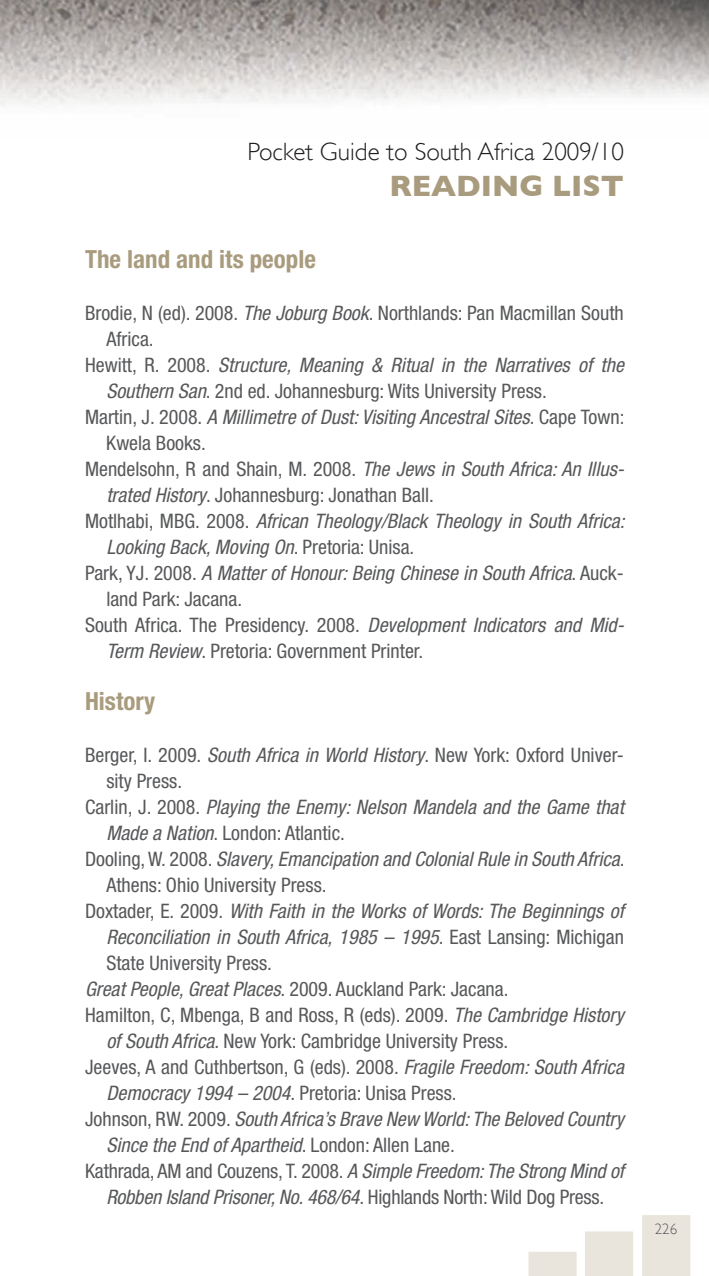
<style>
.page{position:relative;width:709px;height:1276px;background:#fff}
.page>*{position:absolute;margin:0;border:0;box-sizing:border-box;transform-origin:0 0}
.BODYTEXT{font:700 30px "Gill Sans";color:#a99b7d}
.BODYTEXT-2{font:300 25px "Gill Sans";color:#231f20}
.BODYTEXT-3{font:700 condensed 25px "Helvetica Neue";color:#a99b7d}
.BODYTEXT-4{font:italic condensed 20px/26px "Helvetica Neue";color:#57585a}
.BODYTEXT-5{font:condensed 20px/26px "Helvetica Neue";color:#57585a}
.BODYTEXT-6{font:300 15px "Gill Sans";color:#57585a}
.s1{font-style:italic}
.s2{font-style:normal}
</style>
<div class="page">
<svg style="left:528px;top:1215px;width:162px;height:61px"></svg>
<img style="left:0;top:0;width:709px;height:106px">
<p class="BODYTEXT-2" style="left:247px;top:138px;width:378px">Pocket Guide to South Africa 2009/10</p>
<p class="BODYTEXT" style="left:389px;top:169px;width:236px">READING LIST</p>
<p class="BODYTEXT-3" style="left:85px;top:243px;width:232px">The land and its people</p>
<p class="BODYTEXT-5" style="left:106px;top:299px;width:519px;text-indent:-21px">Brodie, N (ed). 2008. <span class="s1">The Joburg Book</span>. Northlands: Pan Macmillan South<br>Africa.</p>
<p class="BODYTEXT-4" style="left:106px;top:351px;width:519px;text-indent:-21px"><span class="s2">Hewitt, R. 2008.</span> Structure, Meaning &amp; Ritual in the Narratives of the<br>Southern San<span class="s2">. 2nd ed. Johannesburg: Wits University Press.</span></p>
<p class="BODYTEXT-4" style="left:106px;top:403px;width:520px;text-indent:-21px"><span class="s2">Martin, J. 2008.</span> A Millimetre of Dust: Visiting Ancestral Sites<span class="s2">. Cape Town:<br>Kwela Books.</span></p>
<p class="BODYTEXT-5" style="left:106px;top:455px;width:519px;text-indent:-21px">Mendelsohn, R and Shain, M. 2008. <span class="s1">The Jews in South Africa: An Illus&shy;trated History</span>. Johannesburg: Jonathan Ball.</p>
<p class="BODYTEXT-4" style="left:106px;top:507px;width:520px;text-indent:-21px"><span class="s2">Motlhabi, MBG. 2008.</span> African Theology/Black Theology in South Africa:<br>Looking Back, Moving On<span class="s2">. Pretoria: Unisa.</span></p>
<p class="BODYTEXT-4" style="left:106px;top:559px;width:519px;text-indent:-21px"><span class="s2">Park, YJ. 2008.</span> A Matter of Honour: Being Chinese in South Africa<span class="s2">. Auck&shy;land Park: Jacana.</span></p>
<p class="BODYTEXT-5" style="left:106px;top:611px;width:519px;text-indent:-21px">South Africa. The Presidency. 2008. <span class="s1">Development Indicators and Mid-<br>Term Review</span>. Pretoria: Government Printer.</p>
<p class="BODYTEXT-3" style="left:85px;top:685px;width:72px">History</p>
<p class="BODYTEXT-5" style="left:106px;top:741px;width:519px;text-indent:-21px">Berger, I. 2009. <span class="s1">South Africa in World History</span>. New York: Oxford Univer&shy;sity Press.</p>
<p class="BODYTEXT-4" style="left:106px;top:793px;width:519px;text-indent:-21px"><span class="s2">Carlin, J. 2008.</span> Playing the Enemy: Nelson Mandela and the Game that<br>Made a Nation<span class="s2">. London: Atlantic.</span></p>
<p class="BODYTEXT-4" style="left:106px;top:845px;width:520px;text-indent:-21px"><span class="s2">Dooling, W. 2008.</span> Slavery, Emancipation and Colonial Rule in South Africa<span class="s2">.<br>Athens: Ohio University Press.</span></p>
<p class="BODYTEXT-4" style="left:106px;top:897px;width:519px;text-align:justify;text-indent:-21px"><span class="s2">Doxtader, E. 2009.</span> With Faith in the Works of Words: The Beginnings of Reconciliation in South Africa, 1985 – 1995<span class="s2">. East Lansing: Michigan State University Press.</span></p>
<p class="BODYTEXT-5" style="left:85px;top:975px;width:425px"><span class="s1">Great People, Great Places</span>. 2009. Auckland Park: Jacana.</p>
<p class="BODYTEXT-5" style="left:106px;top:1001px;width:519px;text-indent:-21px">Hamilton, C, Mbenga, B and Ross, R (eds). 2009. <span class="s1">The Cambridge History of South Africa</span>. New York: Cambridge University Press.</p>
<p class="BODYTEXT-5" style="left:106px;top:1053px;width:519px;text-indent:-21px">Jeeves, A and Cuthbertson, G (eds). 2008. <span class="s1">Fragile Freedom: South Africa<br>Democracy 1994 – 2004</span>. Pretoria: Unisa Press.</p>
<p class="BODYTEXT-4" style="left:106px;top:1105px;width:519px;text-indent:-21px"><span class="s2">Johnson, RW. 2009.</span> South Africa’s Brave New World: The Beloved Country<br>Since the End of Apartheid<span class="s2">. London: Allen Lane.</span></p>
<p class="BODYTEXT-4" style="left:85px;top:1157px;width:540px;text-align:center"><span class="s2">Kathrada, AM and Couzens, T. 2008.</span> A Simple Freedom: The Strong Mind of<br>Robben Island Prisoner, No. 468/64<span class="s2">. Highlands North: Wild Dog Press.</span></p>
<p class="BODYTEXT-6" style="left:654px;top:1220px;width:24px">226</p>
</div>
